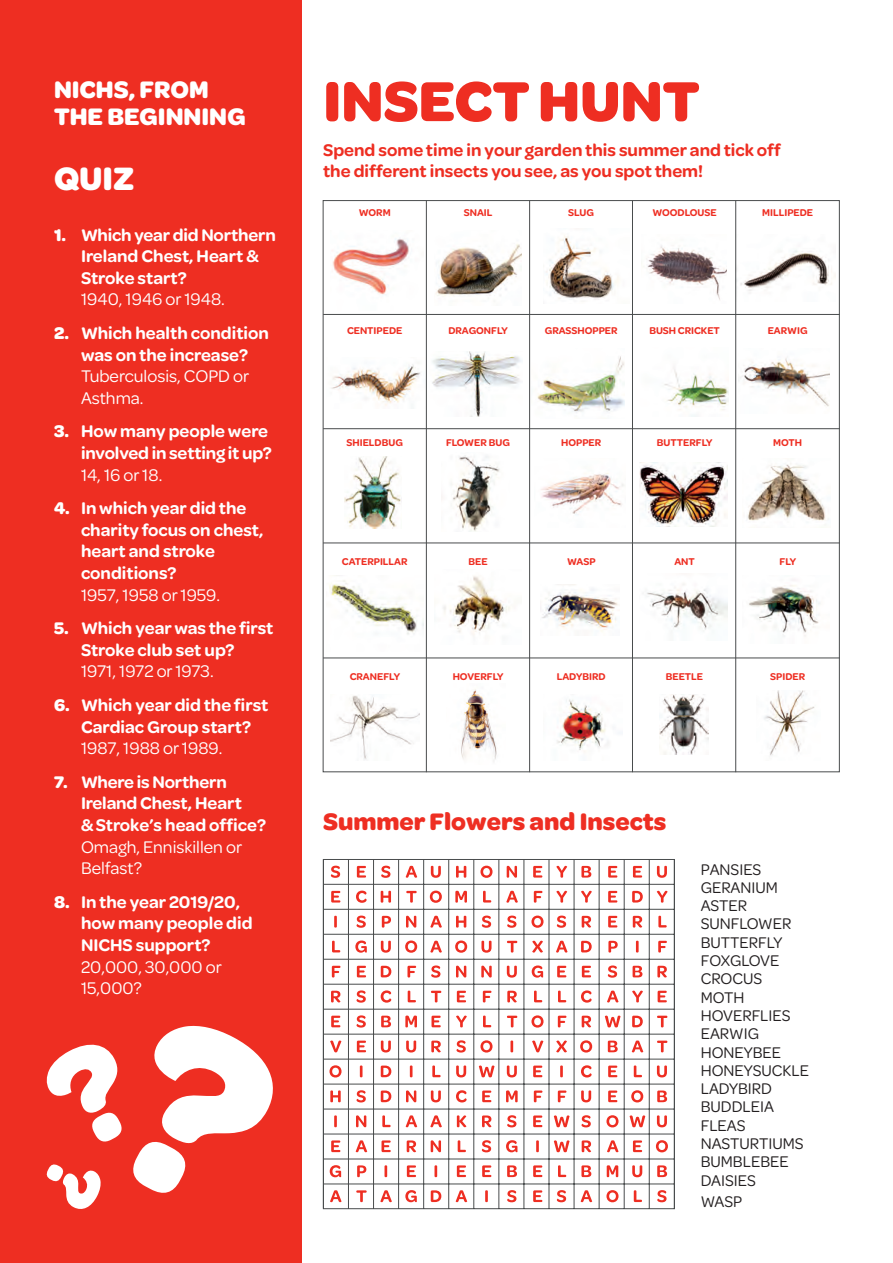
<style>
.page{position:relative;width:893px;height:1263px;background:#fff}
.page>*{position:absolute;margin:0;border:0;box-sizing:border-box;transform-origin:0 0}
.t1{font:700 60px "Omnes";color:#ee2e22}
.t2{font:700 34.5px "Omnes";color:#fff}
.t3{font:700 25.5px "Omnes";color:#ee2e22}
.t4{font:700 25.5px/27px "Omnes";color:#fff}
.t5{font:600 18px/21.6px "Omnes";color:#fff}
.t6{font:18px/21.6px "Omnes";color:#fff}
.t7{font:600 18px/21.6px "Omnes";color:#ee2e22}
.t8{font:16.5px/18.3px "Omnes";color:#231f20}
.t9{font:600 10.5px "Omnes";color:#ee2e22}
.s1{font-weight:700}
</style>
<div class="page">
<img style="left:664px;top:368px;width:64px;height:48px">
<img style="left:331px;top:364px;width:90px;height:42px">
<img style="left:736px;top:235px;width:99px;height:66px">
<svg style="left:323px;top:859px;width:352px;height:350px"></svg>
<hr style="left:426px;top:201px;width:1px;height:571px;background:#494c4d">
<hr style="left:529px;top:201px;width:1px;height:571px;background:#494c4d">
<hr style="left:632px;top:201px;width:1px;height:571px;background:#494c4d">
<hr style="left:735px;top:201px;width:1px;height:571px;background:#494c4d">
<hr style="left:323px;top:314px;width:517px;height:1px;background:#494c4d">
<hr style="left:323px;top:428px;width:517px;height:1px;background:#494c4d">
<hr style="left:323px;top:543px;width:517px;height:1px;background:#494c4d">
<hr style="left:323px;top:657px;width:517px;height:1px;background:#494c4d">
<img style="left:332px;top:238px;width:77px;height:57px">
<img style="left:435px;top:244px;width:86px;height:53px">
<img style="left:546px;top:235px;width:73px;height:65px">
<img style="left:646px;top:245px;width:80px;height:55px">
<img style="left:432px;top:351px;width:90px;height:66px">
<img style="left:537px;top:356px;width:87px;height:57px">
<img style="left:738px;top:358px;width:91px;height:49px">
<img style="left:345px;top:456px;width:57px;height:73px">
<img style="left:451px;top:455px;width:49px;height:76px">
<img style="left:639px;top:462px;width:88px;height:64px">
<img style="left:747px;top:463px;width:79px;height:58px">
<img style="left:329px;top:580px;width:94px;height:55px">
<img style="left:443px;top:576px;width:67px;height:60px">
<img style="left:540px;top:584px;width:78px;height:48px">
<img style="left:647px;top:583px;width:80px;height:47px">
<img style="left:749px;top:579px;width:71px;height:58px">
<img style="left:331px;top:695px;width:88px;height:65px">
<img style="left:461px;top:689px;width:36px;height:73px">
<img style="left:557px;top:699px;width:52px;height:53px">
<img style="left:660px;top:694px;width:48px;height:61px">
<img style="left:764px;top:690px;width:51px;height:66px">
<div style="left:0;top:0;width:301px;height:1263px;background:#ee2e22"></div>
<svg style="left:133px;top:1025px;width:140px;height:168px"></svg>
<svg style="left:46px;top:1044px;width:76px;height:98px"></svg>
<svg style="left:46px;top:1164px;width:55px;height:45px"></svg>
<img style="left:541px;top:473px;width:83px;height:42px">
<h3 class="t4" style="left:54px;top:75px;width:193px">NICHS, FROM<br>THE BEGINNING</h3>
<h2 class="t2" style="left:54px;top:154px;width:82px">QUIZ</h2>
<p class="t5" style="left:81px;top:223px;width:196px;text-indent:-27px"><span class="s1">1.</span> Which year did Northern<br>Ireland Chest, Heart &amp;<br>Stroke start?</p>
<p class="t6" style="left:81px;top:288px;width:145px">1940, 1946 or 1948.</p>
<p class="t5" style="left:54px;top:321px;width:216px;text-align:center"><span class="s1">2.</span> Which health condition was on the increase?</p>
<p class="t6" style="left:81px;top:364px;width:170px">Tuberculosis, COPD or<br>Asthma.</p>
<p class="t5" style="left:54px;top:419px;width:219px;text-align:right"><span class="s1">3.</span> How many people were involved in setting it up?</p>
<p class="t6" style="left:81px;top:463px;width:83px">14, 16 or 18.</p>
<p class="t5" style="left:81px;top:496px;width:184px;text-indent:-27px"><span class="s1">4.</span> In which year did the charity focus on chest, heart and stroke conditions?</p>
<p class="t6" style="left:81px;top:583px;width:141px">1957, 1958 or 1959.</p>
<p class="t5" style="left:81px;top:616px;width:194px;text-indent:-27px"><span class="s1">5.</span> Which year was the first<br>Stroke club set up?</p>
<p class="t6" style="left:81px;top:660px;width:134px">1971, 1972 or 1973.</p>
<p class="t5" style="left:54px;top:693px;width:216px;text-align:center"><span class="s1">6.</span> Which year did the first<br>Cardiac Group start?</p>
<p class="t6" style="left:81px;top:736px;width:143px">1987, 1988 or 1989.</p>
<p class="t5" style="left:81px;top:770px;width:187px;text-indent:-27px"><span class="s1">7.</span> Where is Northern<br>Ireland Chest, Heart<br>&amp; Stroke’s head office?</p>
<p class="t6" style="left:81px;top:835px;width:163px">Omagh, Enniskillen or<br>Belfast?</p>
<p class="t5" style="left:81px;top:890px;width:173px;text-indent:-27px"><span class="s1">8.</span> In the year 2019/20, how many people did<br>NICHS support?</p>
<p class="t6" style="left:81px;top:955px;width:142px">20,000, 30,000 or<br>15,000?</p>
<h1 class="t1" style="left:323px;top:59px;width:378px">INSECT HUNT</h1>
<p class="t7" style="left:323px;top:138px;width:459px">Spend some time in your garden this summer and tick off the different insects you see, as you spot them!</p>
<p class="t9" style="left:359px;top:205px;width:33px">WORM</p>
<p class="t9" style="left:464px;top:205px;width:30px">SNAIL</p>
<p class="t9" style="left:568px;top:205px;width:27px">SLUG</p>
<p class="t9" style="left:652px;top:205px;width:66px">WOODLOUSE</p>
<p class="t9" style="left:762px;top:205px;width:52px">MILLIPEDE</p>
<p class="t9" style="left:347px;top:323px;width:57px">CENTIPEDE</p>
<p class="t9" style="left:448px;top:323px;width:61px">DRAGONFLY</p>
<p class="t9" style="left:545px;top:323px;width:74px">GRASSHOPPER</p>
<p class="t9" style="left:649px;top:323px;width:72px">BUSH CRICKET</p>
<p class="t9" style="left:768px;top:323px;width:42px">EARWIG</p>
<p class="t9" style="left:347px;top:435px;width:58px">SHIELDBUG</p>
<p class="t9" style="left:446px;top:435px;width:65px">FLOWER BUG</p>
<p class="t9" style="left:561px;top:435px;width:42px">HOPPER</p>
<p class="t9" style="left:657px;top:435px;width:57px">BUTTERFLY</p>
<p class="t9" style="left:773px;top:435px;width:30px">MOTH</p>
<p class="t9" style="left:342px;top:554px;width:67px">CATERPILLAR</p>
<p class="t9" style="left:468px;top:554px;width:21px">BEE</p>
<p class="t9" style="left:567px;top:554px;width:30px">WASP</p>
<p class="t9" style="left:674px;top:554px;width:22px">ANT</p>
<p class="t9" style="left:779px;top:554px;width:18px">FLY</p>
<p class="t9" style="left:350px;top:669px;width:52px">CRANEFLY</p>
<p class="t9" style="left:453px;top:669px;width:52px">HOVERFLY</p>
<p class="t9" style="left:557px;top:669px;width:50px">LADYBIRD</p>
<p class="t9" style="left:666px;top:669px;width:39px">BEETLE</p>
<p class="t9" style="left:770px;top:669px;width:36px">SPIDER</p>
<h3 class="t3" style="left:323px;top:804px;width:345px">Summer Flowers and Insects</h3>
<p class="t8" style="left:701px;top:859px;width:110px">PANSIES<br>GERANIUM<br>ASTER<br>SUNFLOWER<br>BUTTERFLY<br>FOXGLOVE<br>CROCUS<br>MOTH<br>HOVERFLIES<br>EARWIG<br>HONEYBEE<br>HONEYSUCKLE<br>LADYBIRD<br>BUDDLEIA<br>FLEAS<br>NASTURTIUMS<br>BUMBLEBEE<br>DAISIES</p>
<p class="t8" style="left:701px;top:1192px;width:43px">WASP</p>
</div>
